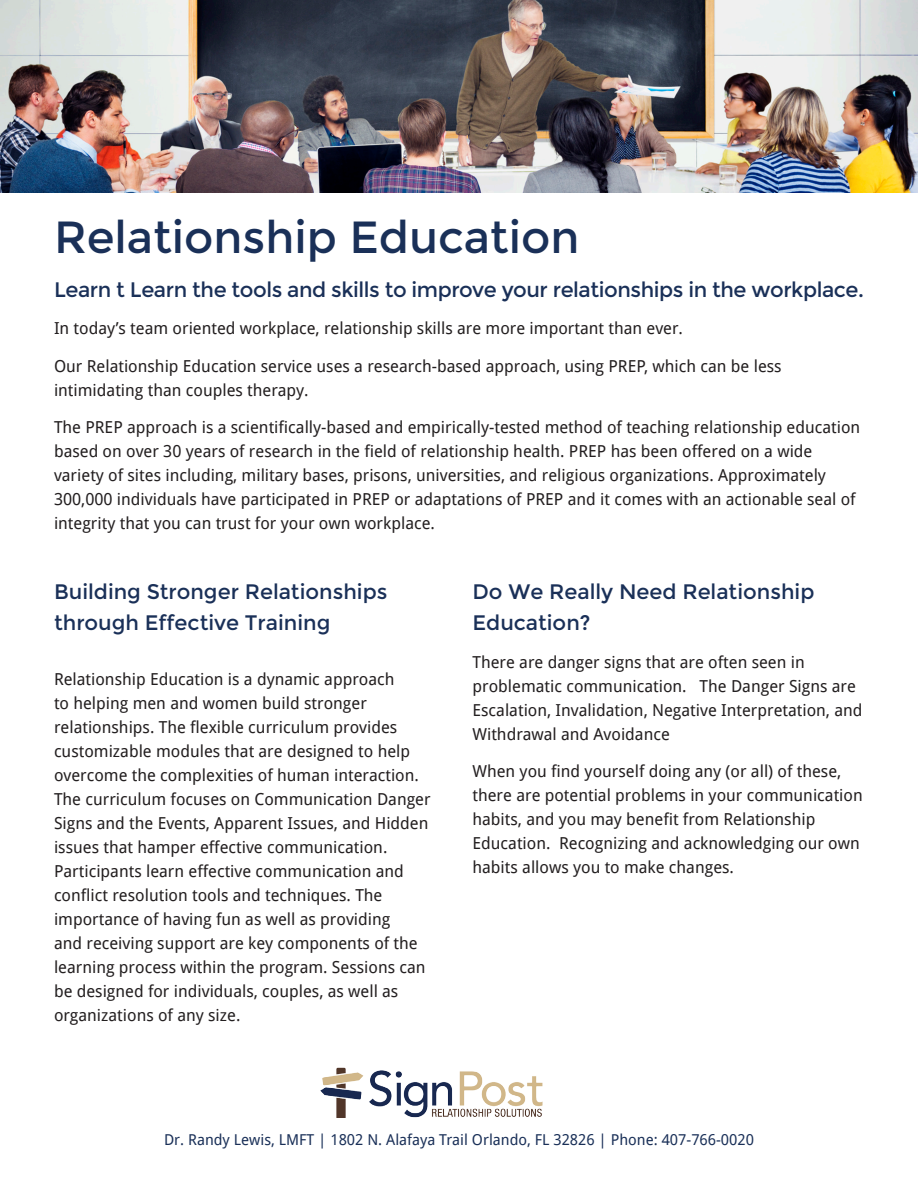
<style>
.page{position:relative;width:918px;height:1188px;background:#fff}
.page>*{position:absolute;margin:0;border:0;box-sizing:border-box;transform-origin:0 0}
.t1{font:45px "Montserrat";color:#1a3058}
.t2{font:21px/31.2px "Montserrat";color:#1a3058}
.t3{font:21px "Montserrat";letter-spacing:-.02em;color:#1a3058}
.t4{font:16.5px/24px "Droid Sans";color:#231f20}
.t5{font:15px "Droid Sans";color:#1a3058}
</style>
<div class="page">
<img style="left:0;top:1px;width:918px;height:191px">
<img style="left:320px;top:1067px;width:223px;height:51px">
<p class="t1" style="left:54px;top:211px;width:527px">Relationship Education</p>
<p class="t3" style="left:54px;top:277px;width:812px">Learn t Learn the tools and skills to improve your relationships in the workplace.</p>
<p class="t4" style="left:54px;top:316px;width:631px">In today’s team oriented workplace, relationship skills are more important than ever.</p>
<p class="t4" style="left:54px;top:353px;width:729px">Our Relationship Education service uses a research-based approach, using PREP, which can be less intimidating than couples therapy.</p>
<p class="t4" style="left:54px;top:415px;width:808px">The PREP approach is a scientifically-based and empirically-tested method of teaching relationship education based on over 30 years of research in the field of relationship health. PREP has been offered on a wide variety of sites including, military bases, prisons, universities, and religious organizations. Approximately 300,000 individuals have participated in PREP or adaptations of PREP and it comes with an actionable seal of integrity that you can trust for your own workplace.</p>
<p class="t2" style="left:54px;top:576px;width:335px">Building Stronger Relationships through Effective Training</p>
<p class="t4" style="left:54px;top:667px;width:378px">Relationship Education is a dynamic approach<br>to helping men and women build stronger relationships. The flexible curriculum provides customizable modules that are designed to help overcome the complexities of human interaction.<br>The curriculum focuses on Communication Danger Signs and the Events, Apparent Issues, and Hidden issues that hamper effective communication.<br>Participants learn effective communication and conflict resolution tools and techniques. The importance of having fun as well as providing<br>and receiving support are key components of the learning process within the program. Sessions can be designed for individuals, couples, as well as organizations of any size.</p>
<p class="t2" style="left:472px;top:576px;width:343px">Do We Really Need Relationship<br>Education?</p>
<p class="t4" style="left:472px;top:649px;width:392px">There are danger signs that are often seen in problematic communication. The Danger Signs are Escalation, Invalidation, Negative Interpretation, and Withdrawal and Avoidance</p>
<p class="t4" style="left:472px;top:759px;width:392px">When you find yourself doing any (or all) of these, there are potential problems in your communication habits, and you may benefit from Relationship Education. Recognizing and acknowledging our own habits allows you to make changes.</p>
<p class="t5" style="left:164px;top:1130px;width:591px">Dr. Randy Lewis, LMFT | 1802 N. Alafaya Trail Orlando, FL 32826 | Phone: 407-766-0020</p>
</div>
